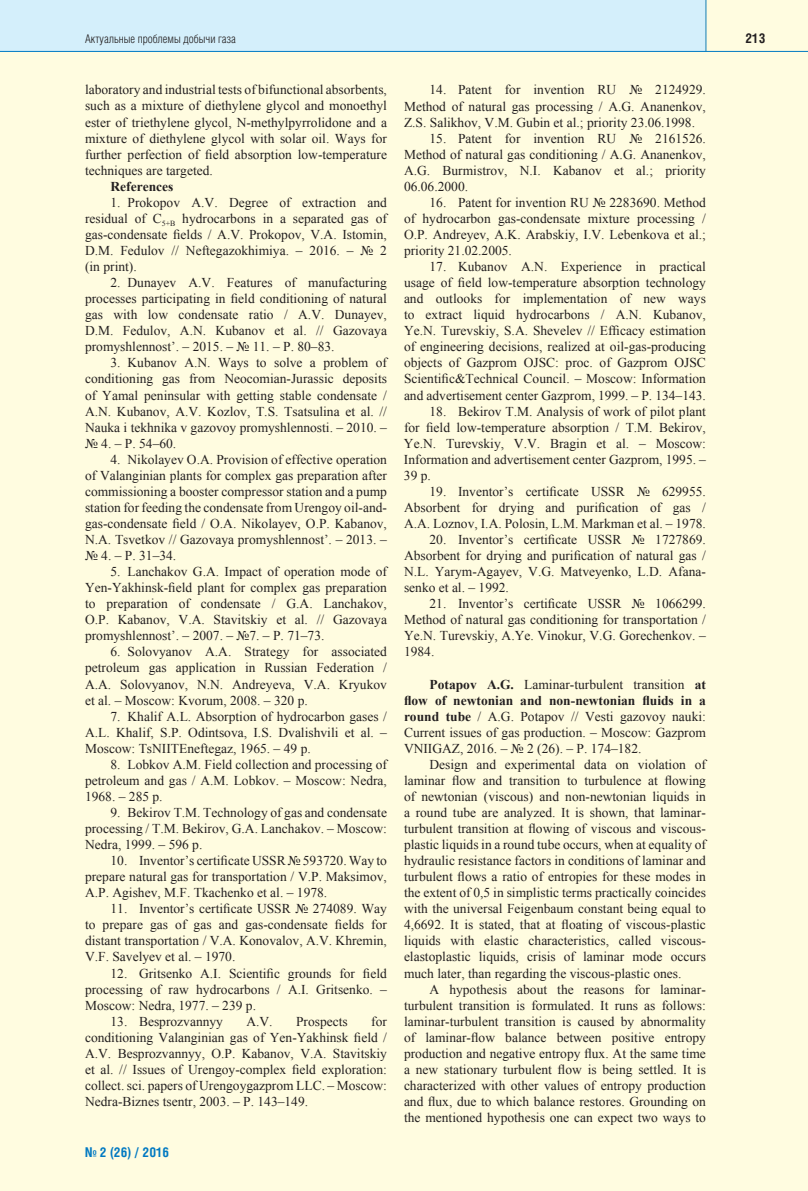
<style>
.page{position:relative;width:808px;height:1191px;background:#fff}
.page>*{position:absolute;margin:0;border:0;box-sizing:border-box;transform-origin:0 0}
.t1{font:13.5px/16px "Times New Roman";color:#231f20;text-align:justify}
.t2{font:700 13.5px "Helios Cond";color:#0079c2}
.t3{font:700 13.5px "Times New Roman";color:#231f20}
.t4{font:700 13.5px "Helios Cond";color:#231f20}
.t5{font:300 12px "Helios Cond";color:#231f20}
.s1{font-weight:700}
</style>
<div class="page">
<div style="left:0;top:52px;width:808px;height:1139px;background:#fffce0"></div>
<div style="left:0;top:0;width:706px;height:51px;background:#d4effb"></div>
<div style="left:706px;top:0;width:102px;height:51px;background:#fffce0"></div>
<hr style="left:0;top:51px;width:808px;height:1px;background:#0079c2">
<hr style="left:705px;top:0;width:1px;height:51px;background:#0079c2">
<p class="t5" style="left:85px;top:34px;width:152px">Актуальные проблемы добычи газа</p>
<p class="t4" style="left:745px;top:33px;width:22px">213</p>
<p class="t1" style="left:85px;top:82px;width:303px">laboratory and industrial tests of bifunctional absorbents, such as a mixture of diethylene glycol and monoethyl ester of triethylene glycol, N-methylpyrrolidone and a mixture of diethylene glycol with solar oil. Ways for further perfection of field absorption low-temperature techniques are targeted.</p>
<p class="t3" style="left:111px;top:179px;width:64px">References</p>
<p class="t1" style="left:85px;top:194px;width:303px;text-indent:26px">1. Prokopov A.V. Degree of extraction and residual of С<sub>5+В</sub> hydrocarbons in a separated gas of gas-condensate fields / A.V. Prokopov, V.A. Istomin, D.M. Fedulov // Neftegazokhimiya. – 2016. – № 2 (in print).</p>
<p class="t1" style="left:85px;top:274px;width:303px;text-indent:26px">2. Dunayev A.V. Features of manufacturing processes participating in field conditioning of natural gas with low condensate ratio / A.V. Dunayev, D.M. Fedulov, A.N. Kubanov et al. // Gazovaya promyshlennost’. – 2015. – № 11. – P. 80–83.</p>
<p class="t1" style="left:85px;top:355px;width:303px;text-indent:26px">3. Kubanov A.N. Ways to solve a problem of conditioning gas from Neocomian-Jurassic deposits of Yamal peninsular with getting stable condensate / A.N. Kubanov, A.V. Kozlov, T.S. Tsatsulina et al. // Nauka i tekhnika v gazovoy promyshlennosti. – 2010. – № 4. – P. 54–60.</p>
<p class="t1" style="left:85px;top:451px;width:303px;text-indent:26px">4. Nikolayev O.A. Provision of effective operation of Valanginian plants for complex gas preparation after commissioning a booster compressor station and a pump station for feeding the condensate from Urengoy oil-and&shy;gas-condensate field / O.A. Nikolayev, O.P. Kabanov, N.A. Tsvetkov // Gazovaya promyshlennost’. – 2013. – № 4. – P. 31–34.</p>
<p class="t1" style="left:85px;top:563px;width:303px;text-indent:26px">5. Lanchakov G.A. Impact of operation mode of Yen-Yakhinsk-field plant for complex gas preparation to preparation of condensate / G.A. Lanchakov, O.P. Kabanov, V.A. Stavitskiy et al. // Gazovaya promyshlennost’. – 2007. – №7. – P. 71–73.</p>
<p class="t1" style="left:85px;top:644px;width:303px;text-indent:26px">6. Solovyanov A.A. Strategy for associated petroleum gas application in Russian Federation / А.А. Solovyanov, N.N. Andreyeva, V.А. Kryukov et al. – Moscow: Kvorum, 2008. – 320 p.</p>
<p class="t1" style="left:85px;top:708px;width:303px;text-indent:26px">7. Khalif A.L. Absorption of hydrocarbon gases / A.L. Khalif, S.P. Odintsova, I.S. Dvalishvili et al. – Moscow: TsNIITEneftegaz, 1965. – 49 p.</p>
<p class="t1" style="left:85px;top:756px;width:303px;text-indent:26px">8. Lobkov A.M. Field collection and processing of petroleum and gas / A.M. Lobkov. – Moscow: Nedra, 1968. – 285 p.</p>
<p class="t1" style="left:85px;top:804px;width:303px;text-indent:26px">9. Bekirov T.M. Technology of gas and condensate processing / T.M. Bekirov, G.A. Lanchakov. – Moscow:<br>Nedra, 1999. – 596 p.</p>
<p class="t1" style="left:85px;top:852px;width:303px;text-indent:26px">10. Inventor’s certificate USSR № 593720. Way to prepare natural gas for transportation / V.P. Maksimov, A.P. Agishev, M.F. Tkachenko et al. – 1978.</p>
<p class="t1" style="left:85px;top:900px;width:303px;text-indent:26px">11. Inventor’s certificate USSR № 274089. Way to prepare gas of gas and gas-condensate fields for distant transportation / V.A. Konovalov, A.V. Khremin, V.F. Savelyev et al. – 1970.</p>
<p class="t1" style="left:85px;top:965px;width:303px;text-indent:26px">12. Gritsenko A.I. Scientific grounds for field processing of raw hydrocarbons / A.I. Gritsenko. – Moscow: Nedra, 1977. – 239 p.</p>
<p class="t1" style="left:111px;top:1013px;width:114px">13. Besprozvannyy</p>
<p class="t1" style="left:246px;top:1013px;width:28px">A.V.</p>
<p class="t1" style="left:296px;top:1013px;width:53px">Prospects</p>
<p class="t1" style="left:85px;top:1013px;width:303px;text-indent:286px">for conditioning Valanginian gas of Yen-Yakhinsk field / A.V. Besprozvannyy, O.P. Kabanov, V.A. Stavitskiy et al. // Issues of Urengoy-complex field exploration: collect. sci. papers of Urengoygazprom LLC. – Moscow:<br>Nedra-Biznes tsentr, 2003. – P. 143–149.</p>
<p class="t2" style="left:85px;top:1147px;width:86px">№ 2 (26) / 2016</p>
<p class="t1" style="left:404px;top:82px;width:303px;text-indent:26px">14. Patent for invention RU № 2124929.<br>Method of natural gas processing / A.G. Ananenkov, Z.S. Salikhov, V.M. Gubin et al.; priority 23.06.1998.</p>
<p class="t1" style="left:404px;top:130px;width:303px;text-indent:26px">15. Patent for invention RU № 2161526.<br>Method of natural gas conditioning / A.G. Ananenkov, A.G. Burmistrov, N.I. Kabanov et al.; priority 06.06.2000.</p>
<p class="t1" style="left:404px;top:194px;width:303px;text-indent:26px">16. Patent for invention RU № 2283690. Method of hydrocarbon gas-condensate mixture processing / O.P. Andreyev, A.K. Arabskiy, I.V. Lebenkova et al.; priority 21.02.2005.</p>
<p class="t1" style="left:404px;top:258px;width:303px;text-indent:26px">17. Kubanov A.N. Experience in practical usage of field low-temperature absorption technology and outlooks for implementation of new ways to extract liquid hydrocarbons / A.N. Kubanov, Ye.N. Turevskiy, S.A. Shevelev // Efficacy estimation of engineering decisions, realized at oil-gas-producing objects of Gazprom OJSC: proc. of Gazprom OJSC Scientific&amp;Technical Council. – Moscow: Information and advertisement center Gazprom, 1999. – P. 134–143.</p>
<p class="t1" style="left:404px;top:403px;width:303px;text-indent:26px">18. Bekirov T.M. Analysis of work of pilot plant for field low-temperature absorption / T.M. Bekirov, Ye.N. Turevskiy, V.V. Bragin et al. – Moscow:<br>Information and advertisement center Gazprom, 1995. – 39 p.</p>
<p class="t1" style="left:404px;top:483px;width:303px;text-indent:26px">19. Inventor’s certificate USSR № 629955.<br>Absorbent for drying and purification of gas / A.A. Loznov, I.A. Polosin, L.M. Markman et al. – 1978.</p>
<p class="t1" style="left:404px;top:531px;width:303px;text-indent:26px">20. Inventor’s certificate USSR № 1727869.<br>Absorbent for drying and purification of natural gas / N.L. Yarym-Agayev, V.G. Matveyenko, L.D. Afa na&shy;senko et al. – 1992.</p>
<p class="t1" style="left:404px;top:595px;width:303px;text-indent:26px">21. Inventor’s certificate USSR № 1066299.<br>Method of natural gas conditioning for transportation / Ye.N. Turevskiy, A.Ye. Vinokur, V.G. Gorechenkov. – 1984.</p>
<p class="t1" style="left:404px;top:676px;width:303px;text-indent:26px"><span class="s1">Potapov A.G.</span> Laminar-turbulent transition <span class="s1">at flow of newtonian and non-newtonian fluids in a round tube</span> / A.G. Potapov // Vesti gazovoy nauki:<br>Current issues of gas production. – Moscow: Gazprom VNIIGAZ, 2016. – № 2 (26). – P. 174–182.</p>
<p class="t1" style="left:404px;top:756px;width:303px;text-indent:26px">Design and experimental data on violation of laminar flow and transition to turbulence at flowing of newtonian (viscous) and non-newtonian liquids in a round tube are analyzed. It is shown, that laminar&shy;turbulent transition at flowing of viscous and viscous&shy;plastic liquids in a round tube occurs, when at equality of hydraulic resistance factors in conditions of laminar and turbulent flows a ratio of entropies for these modes in the extent of 0,5 in simplistic terms practically coincides with the universal Feigenbaum constant being equal to 4,6692. It is stated, that at floating of viscous-plastic liquids with elastic characteristics, called viscous&shy;elastoplastic liquids, crisis of laminar mode occurs much later, than regarding the viscous-plastic ones.</p>
<p class="t1" style="left:404px;top:981px;width:303px;text-indent:26px">A hypothesis about the reasons for laminar&shy;turbulent transition is formulated. It runs as follows: laminar-turbulent transition is caused by abnormality of laminar-flow balance between positive entropy production and negative entropy flux. At the same time a new stationary turbulent flow is being settled. It is characterized with other values of entropy production and flux, due to which balance restores. Grounding on the mentioned hypothesis one can expect two ways to</p>
</div>
